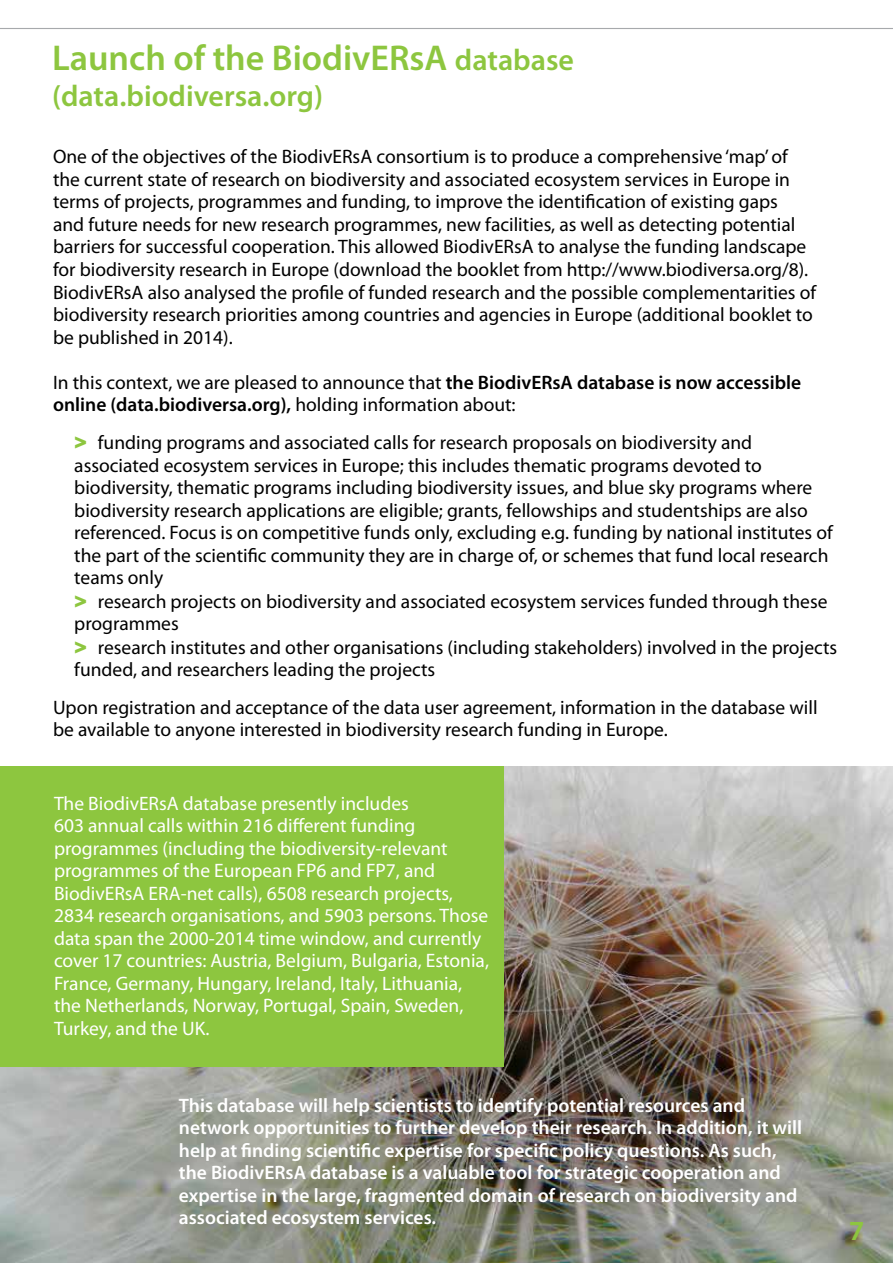
<style>
.page{position:relative;width:893px;height:1263px;background:#fff}
.page>*{position:absolute;margin:0;border:0;box-sizing:border-box;transform-origin:0 0}
.t1{font:600 36px "Myriad Pro";color:#8dc63f}
.t2{font:600 30px "Myriad Pro";color:#8dc63f}
.t3{font:700 27px "Maven Pro";color:#8dc63f}
.t4{font:19.5px/22.5px "Myriad Pro";color:#000}
.t5{font:19.5px/22.5px "Myriad Pro";color:#fff}
.t6{font:600 19.5px/22.5px "Myriad Pro";color:#fff}
.s1{font-size:30px}
.s2{font-weight:600}
.s3{font-family:"Gill Sans";font-weight:800;color:#8dc63f}
</style>
<div class="page">
<hr style="left:0;top:28px;width:893px;height:1px;background:#a7a9ac">
<img style="left:0;top:766px;width:893px;height:497px">
<div style="left:0;top:766px;width:503px;height:301px;background:#8dc63f"></div>
<h1 class="t1" style="left:52px;top:35px;width:523px">Launch of the BiodivERsA <span class="s1">database</span></h1>
<h2 class="t2" style="left:52px;top:77px;width:273px">(data.biodiversa.org)</h2>
<p class="t4" style="left:53px;top:145px;width:765px">One of the objectives of the BiodivERsA consortium is to produce a comprehensive ‘map’ of the current state of research on biodiversity and associated ecosystem services in Europe in terms of projects, programmes and funding, to improve the identification of existing gaps<br>and future needs for new research programmes, new facilities, as well as detecting potential barriers for successful cooperation. This allowed BiodivERsA to analyse the funding landscape for biodiversity research in Europe (download the booklet from http://www.biodiversa.org/8).<br>BiodivERsA also analysed the profile of funded research and the possible complementarities of biodiversity research priorities among countries and agencies in Europe (additional booklet to be published in 2014).</p>
<p class="t4" style="left:53px;top:370px;width:750px">In this context, we are pleased to announce that <span class="s2">the BiodivERsA database is now accessible online (data.biodiversa.org),</span> holding information about:</p>
<p class="t4" style="left:74px;top:431px;width:764px"><span class="s3">&gt;</span> funding programs and associated calls for research proposals on biodiversity and associated ecosystem services in Europe; this includes thematic programs devoted to biodiversity, thematic programs including biodiversity issues, and blue sky programs where biodiversity research applications are eligible; grants, fellowships and studentships are also referenced. Focus is on competitive funds only, excluding e.g. funding by national institutes of the part of the scientific community they are in charge of, or schemes that fund local research teams only<br><span class="s3">&gt;</span> research projects on biodiversity and associated ecosystem services funded through these programmes<br><span class="s3">&gt;</span> research institutes and other organisations (including stakeholders) involved in the projects funded, and researchers leading the projects</p>
<p class="t4" style="left:53px;top:696px;width:766px">Upon registration and acceptance of the data user agreement, information in the database will be available to anyone interested in biodiversity research funding in Europe.</p>
<p class="t5" style="left:54px;top:792px;width:437px">The BiodivERsA database presently includes<br>603 annual calls within 216 different funding programmes (including the biodiversity-relevant programmes of the European FP6 and FP7, and BiodivERsA ERA-net calls), 6508 research projects, 2834 research organisations, and 5903 persons. Those data span the 2000-2014 time window, and currently cover 17 countries: Austria, Belgium, Bulgaria, Estonia, France, Germany, Hungary, Ireland, Italy, Lithuania, the Netherlands, Norway, Portugal, Spain, Sweden, Turkey, and the UK.</p>
<p class="t6" style="left:179px;top:1093px;width:625px">This database will help scientists to identify potential resources and network opportunities to further develop their research. In addition, it will help at finding scientific expertise for specific policy questions. As such, the BiodivERsA database is a valuable tool for strategic cooperation and expertise in the large, fragmented domain of research on biodiversity and associated ecosystem services.</p>
<h3 class="t3" style="left:848px;top:1214px;width:17px">7</h3>
</div>
